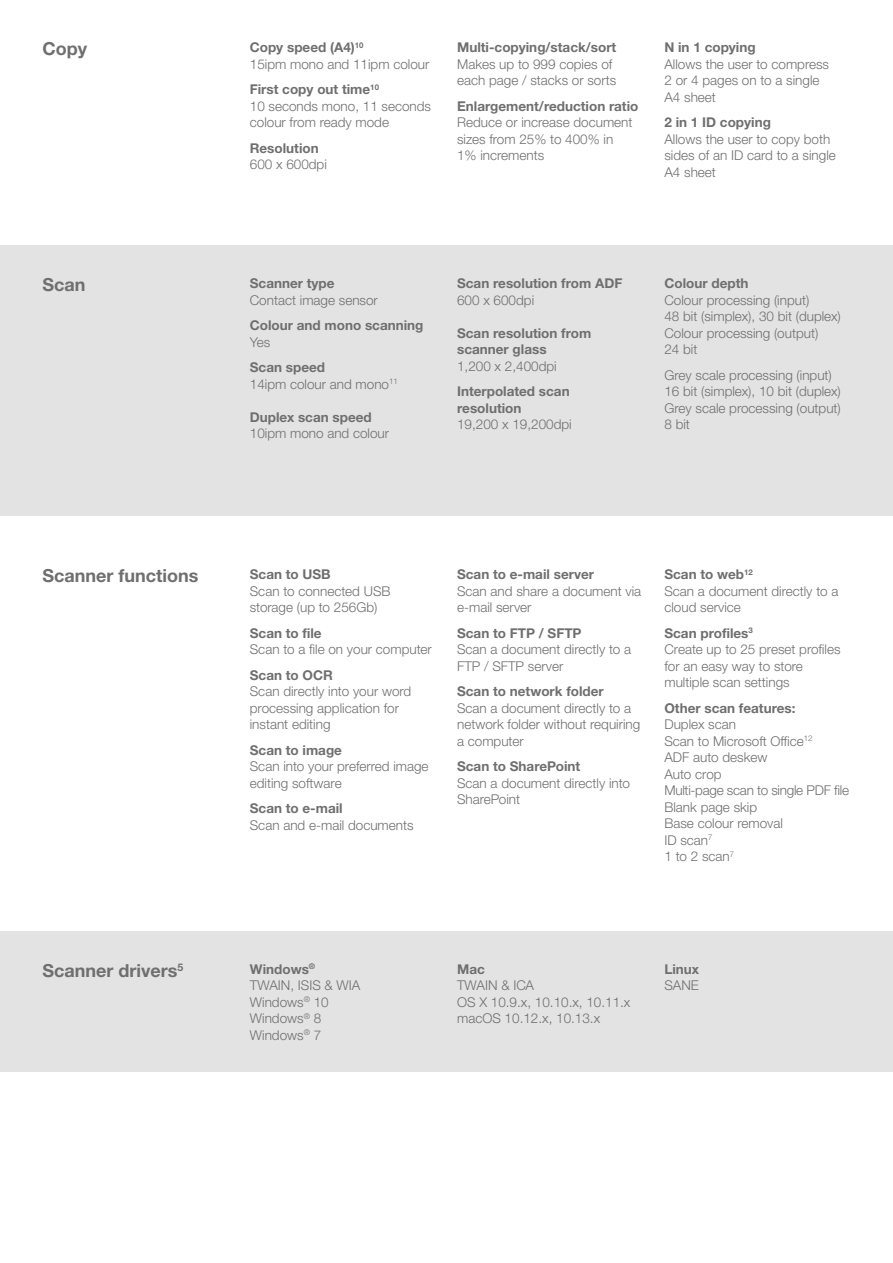
<style>
.page{position:relative;width:893px;height:1263px;background:#fff}
.page>*{position:absolute;margin:0;border:0;box-sizing:border-box;transform-origin:0 0}
.t1{font:700 18px "Helvetica Neue LTW1 G";color:#706f6f}
.t2{font:300 13.5px/16.5px "Helvetica Neue LTW1 G";color:#706f6f}
.t3{font:700 13.5px/16.5px "Helvetica Neue LTW1 G";color:#706f6f}
.s1{font-weight:700}
</style>
<div class="page">
<div style="left:0;top:932px;width:893px;height:140px;background:#e3e3e3"></div>
<div style="left:0;top:245px;width:893px;height:270px;background:#e3e3e3"></div>
<h1 class="t1" style="left:43px;top:38px;width:46px">Copy</h1>
<p class="t2" style="left:250px;top:39px;width:181px"><span class="s1">Copy speed (A4)</span><sup>10<br></sup>15ipm mono and 11ipm colour</p>
<p class="t2" style="left:250px;top:81px;width:183px"><span class="s1">First copy out time</span><sup>10<br></sup>10 seconds mono, 11 seconds colour from ready mode</p>
<p class="t3" style="left:250px;top:140px;width:70px">Resolution</p>
<p class="t2" style="left:250px;top:156px;width:79px">600 x 600dpi</p>
<p class="t3" style="left:457px;top:39px;width:161px">Multi-copying/stack/sort</p>
<p class="t2" style="left:457px;top:56px;width:161px">Makes up to 999 copies of each page / stacks or sorts</p>
<p class="t3" style="left:457px;top:98px;width:183px">Enlargement/reduction ratio</p>
<p class="t2" style="left:457px;top:114px;width:177px">Reduce or increase document sizes from 25% to 400% in<br>1% increments</p>
<p class="t3" style="left:664px;top:39px;width:93px">N in 1 copying</p>
<p class="t2" style="left:664px;top:56px;width:166px">Allows the user to compress<br>2 or 4 pages on to a single<br>A4 sheet</p>
<p class="t3" style="left:664px;top:114px;width:108px">2 in 1 ID copying</p>
<p class="t2" style="left:664px;top:131px;width:173px">Allows the user to copy both sides of an ID card to a single<br>A4 sheet</p>
<h1 class="t1" style="left:43px;top:274px;width:45px">Scan</h1>
<p class="t3" style="left:250px;top:275px;width:86px">Scanner type</p>
<p class="t2" style="left:250px;top:292px;width:130px">Contact image sensor</p>
<p class="t3" style="left:250px;top:317px;width:175px">Colour and mono scanning</p>
<p class="t2" style="left:250px;top:334px;width:22px">Yes</p>
<p class="t2" style="left:250px;top:359px;width:150px"><span class="s1">Scan speed<br></span>14ipm colour and mono<sup>11</sup></p>
<p class="t3" style="left:250px;top:408px;width:123px">Duplex scan speed</p>
<p class="t2" style="left:250px;top:425px;width:141px">10ipm mono and colour</p>
<p class="t3" style="left:457px;top:275px;width:167px">Scan resolution from ADF</p>
<p class="t2" style="left:457px;top:292px;width:79px">600 x 600dpi</p>
<p class="t3" style="left:457px;top:324px;width:136px">Scan resolution from scanner glass</p>
<p class="t2" style="left:457px;top:358px;width:101px">1,200 x 2,400dpi</p>
<p class="t3" style="left:457px;top:383px;width:114px">Interpolated scan resolution</p>
<p class="t2" style="left:457px;top:416px;width:116px">19,200 x 19,200dpi</p>
<p class="t3" style="left:664px;top:275px;width:85px">Colour depth</p>
<p class="t2" style="left:664px;top:292px;width:178px">Colour processing (input)<br>48 bit (simplex), 30 bit (duplex)<br>Colour processing (output)<br>24 bit</p>
<p class="t2" style="left:664px;top:367px;width:178px">Grey scale processing (input)<br>16 bit (simplex), 10 bit (duplex)<br>Grey scale processing (output)<br>8 bit</p>
<h1 class="t1" style="left:43px;top:565px;width:158px">Scanner functions</h1>
<p class="t3" style="left:250px;top:566px;width:82px">Scan to USB</p>
<p class="t2" style="left:250px;top:583px;width:142px">Scan to connected USB storage (up to 256Gb)</p>
<p class="t3" style="left:250px;top:624px;width:73px">Scan to file</p>
<p class="t2" style="left:250px;top:641px;width:183px">Scan to a file on your computer</p>
<p class="t3" style="left:250px;top:666px;width:84px">Scan to OCR</p>
<p class="t2" style="left:250px;top:683px;width:163px">Scan directly into your word processing application for instant editing</p>
<p class="t3" style="left:250px;top:741px;width:94px">Scan to image</p>
<p class="t2" style="left:250px;top:758px;width:180px">Scan into your preferred image editing software</p>
<p class="t3" style="left:250px;top:800px;width:94px">Scan to e-mail</p>
<p class="t2" style="left:250px;top:817px;width:165px">Scan and e-mail documents</p>
<p class="t3" style="left:457px;top:566px;width:139px">Scan to e-mail server</p>
<p class="t2" style="left:457px;top:582px;width:186px">Scan and share a document via e-mail server</p>
<p class="t3" style="left:457px;top:624px;width:126px">Scan to FTP / SFTP</p>
<p class="t2" style="left:457px;top:641px;width:175px">Scan a document directly to a<br>FTP / SFTP server</p>
<p class="t3" style="left:457px;top:683px;width:148px">Scan to network folder</p>
<p class="t2" style="left:457px;top:699px;width:185px">Scan a document directly to a network folder without requiring a computer</p>
<p class="t3" style="left:457px;top:758px;width:125px">Scan to SharePoint</p>
<p class="t2" style="left:457px;top:774px;width:174px">Scan a document directly into<br>SharePoint</p>
<p class="t2" style="left:664px;top:566px;width:175px"><span class="s1">Scan to web</span><sup>12<br></sup>Scan a document directly to a cloud service</p>
<p class="t2" style="left:664px;top:625px;width:178px"><span class="s1">Scan profiles</span><sup>3<br></sup>Create up to 25 preset profiles for an easy way to store multiple scan settings</p>
<p class="t3" style="left:664px;top:699px;width:133px">Other scan features:</p>
<p class="t2" style="left:664px;top:716px;width:186px">Duplex scan<br>Scan to Microsoft Office<sup>12<br></sup>ADF auto deskew<br>Auto crop<br>Multi-page scan to single PDF file<br>Blank page skip<br>Base colour removal<br>ID scan<sup>7<br></sup>1 to 2 scan<sup>7</sup></p>
<h1 class="t1" style="left:43px;top:959px;width:142px">Scanner drivers<sup>5</sup></h1>
<p class="t2" style="left:250px;top:961px;width:112px"><span class="s1">Windows</span><sup>®<br></sup>TWAIN, ISIS &amp; WIA<br>Windows<sup>®</sup> 10<br>Windows<sup>®</sup> 8<br>Windows<sup>®</sup> 7</p>
<p class="t3" style="left:457px;top:961px;width:29px">Mac</p>
<p class="t2" style="left:457px;top:977px;width:175px">TWAIN &amp; ICA<br>OS X 10.9.x, 10.10.x, 10.11.x macOS 10.12.x, 10.13.x</p>
<p class="t3" style="left:664px;top:961px;width:36px">Linux</p>
<p class="t2" style="left:664px;top:977px;width:36px">SANE</p>
</div>
